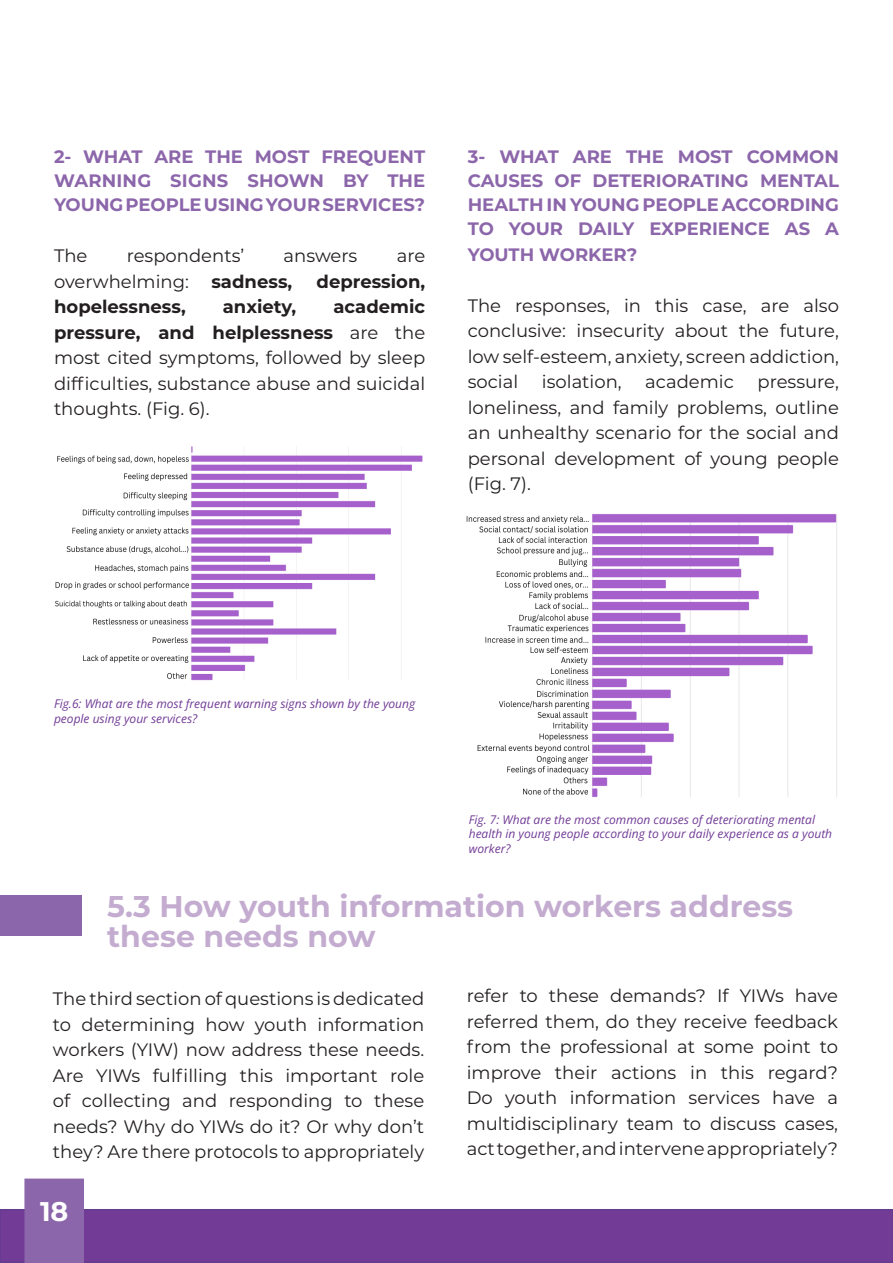
<style>
.page{position:relative;width:893px;height:1263px;background:#fff}
.page>*{position:absolute;margin:0;border:0;box-sizing:border-box;transform-origin:0 0}
.t1{font:700 30px/30px "Montserrat";color:#c4acd0}
.t2{font:700 27px "Montserrat";color:#fff}
.TEXT_BASICO{font:18px/25.5px "Montserrat";color:#231f20;text-align:justify}
.TEXT_BASICO-2{font:700 18px/24.3px "Montserrat";color:#8c66aa;text-align:justify}
.TEXT_BASICO-3{font:700 18px "Montserrat";color:#231f20}
.t3{font:italic 12px/14.4px "Open Sans";color:#713b96}
.s1{font-weight:700}
</style>
<div class="page">
<div style="left:0;top:1209px;width:893px;height:54px;background:#713b96;border:2px solid #643c8e"></div>
<div style="left:24px;top:1178px;width:60px;height:85px;background:#8c66aa;border:2px solid #8c66aa"></div>
<div style="left:0;top:895px;width:82px;height:40px;background:#8c66aa"></div>
<img style="left:55px;top:446px;width:368px;height:235px">
<img style="left:466px;top:514px;width:371px;height:283px">
<p class="TEXT_BASICO-2" style="left:54px;top:144px;width:373px">2- WHAT ARE THE MOST FREQUENT WARNING SIGNS SHOWN BY THE YOUNG PEOPLE USING YOUR SERVICES?</p>
<p class="TEXT_BASICO" style="left:54px;top:242px;width:35px">The</p>
<p class="TEXT_BASICO" style="left:127px;top:242px;width:119px">respondents’</p>
<p class="TEXT_BASICO" style="left:284px;top:242px;width:75px">answers</p>
<p class="TEXT_BASICO" style="left:397px;top:242px;width:30px">are</p>
<p class="TEXT_BASICO" style="left:54px;top:268px;width:240px">overwhelming: <span class="s1">sadness,</span></p>
<p class="TEXT_BASICO-3" style="left:317px;top:268px;width:110px">depression,</p>
<p class="TEXT_BASICO-3" style="left:54px;top:294px;width:133px">hopelessness,</p>
<p class="TEXT_BASICO-3" style="left:223px;top:294px;width:75px">anxiety,</p>
<p class="TEXT_BASICO" style="left:54px;top:293px;width:373px;text-indent:279px"><span class="s1">academic pressure, and helplessness</span> are the most cited symptoms, followed by sleep difficulties, substance abuse and suicidal thoughts. (Fig. 6).</p>
<p class="TEXT_BASICO-2" style="left:468px;top:144px;width:373px">3- WHAT ARE THE MOST COMMON CAUSES OF DETERIORATING MENTAL HEALTH IN YOUNG PEOPLE ACCORDING TO YOUR DAILY EXPERIENCE AS A YOUTH WORKER?</p>
<p class="TEXT_BASICO" style="left:468px;top:292px;width:373px">The responses, in this case, are also conclusive: insecurity about the future, low self-esteem, anxiety, screen addiction, social</p>
<p class="TEXT_BASICO" style="left:542px;top:368px;width:81px">isolation,</p>
<p class="TEXT_BASICO" style="left:645px;top:368px;width:90px">academic</p>
<p class="TEXT_BASICO" style="left:468px;top:368px;width:373px;text-indent:290px">pressure, loneliness, and family problems, outline an unhealthy scenario for the social and personal development of young people (Fig. 7).</p>
<p class="t3" style="left:54px;top:696px;width:363px">Fig.6: What are the most frequent warning signs shown by the young people using your services?</p>
<p class="t3" style="left:469px;top:812px;width:365px">Fig. 7: What are the most common causes of deteriorating mental health in young people according to your daily experience as a youth worker?</p>
<p class="t1" style="left:107px;top:890px;width:687px">5.3 How youth information workers address these needs now</p>
<p class="TEXT_BASICO" style="left:53px;top:985px;width:373px">The third section of questions is dedicated to determining how youth information workers (YIW) now address these needs.<br>Are YIWs fulfilling this important role of collecting and responding to these needs? Why do YIWs do it? Or why don’t they? Are there protocols to appropriately</p>
<p class="TEXT_BASICO" style="left:467px;top:982px;width:373px">refer to these demands? If YIWs have referred them, do they receive feedback from the professional at some point to improve their actions in this regard?<br>Do youth information services have a multidisciplinary team to discuss cases, act together, and intervene appropriately?</p>
<h2 class="t2" style="left:40px;top:1192px;width:30px">18</h2>
</div>
